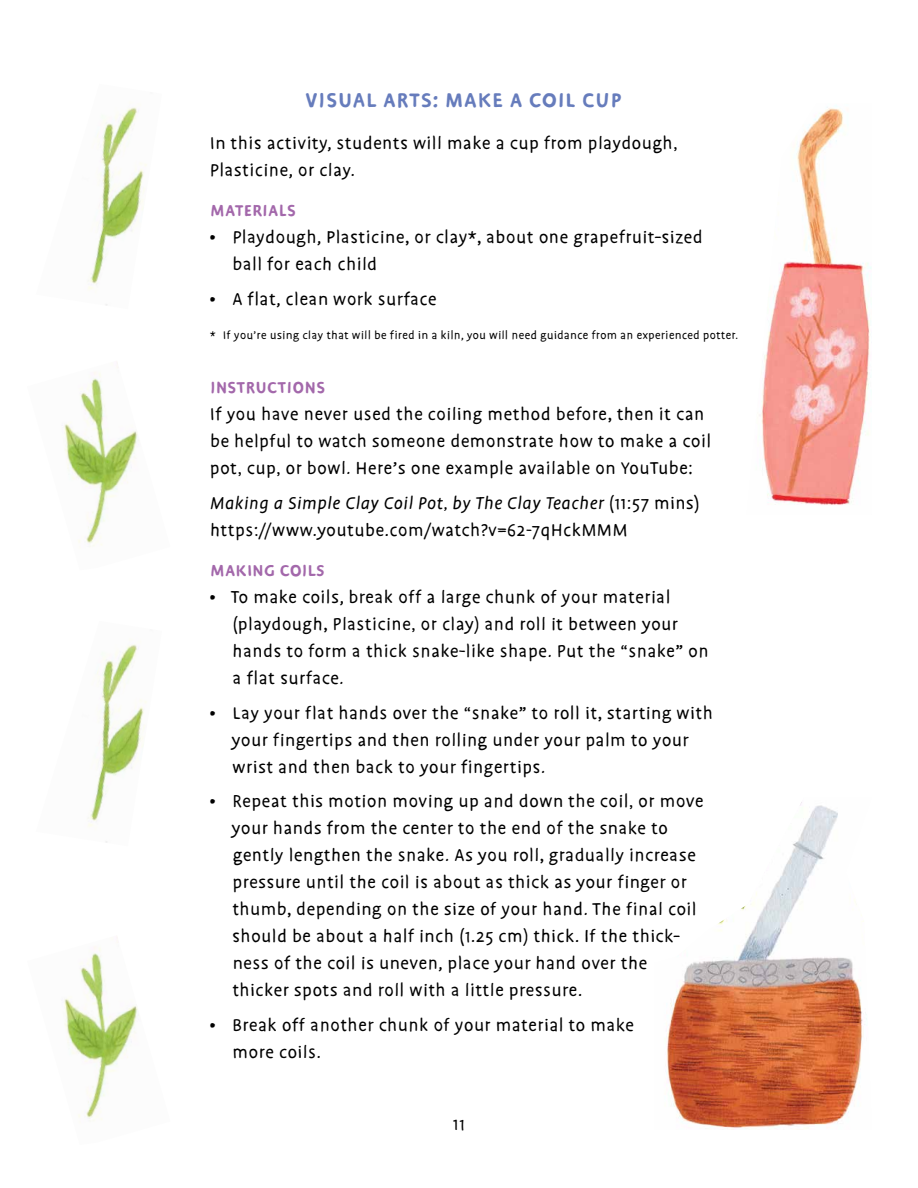
<style>
.page{position:relative;width:918px;height:1188px;background:#fff}
.page>*{position:absolute;margin:0;border:0;box-sizing:border-box;transform-origin:0 0}
.t1{font:700 22.5px "Duper";letter-spacing:.08em;color:#667cbc}
.t2{font:19.5px/27px "Duper";letter-spacing:.05em;color:#000}
.t3{font:700 18px "Duper";letter-spacing:.06em;color:#a368ab}
.t4{font:12.75px "Duper";letter-spacing:.05em;color:#000}
.s1{font-style:italic}
</style>
<div class="page">
<img style="left:666px;top:802px;width:201px;height:327px">
<img style="left:759px;top:106px;width:113px;height:399px">
<img style="left:64px;top:367px;width:75px;height:180px">
<img style="left:64px;top:942px;width:75px;height:179px">
<img style="left:88px;top:107px;width:59px;height:199px">
<img style="left:88px;top:644px;width:59px;height:199px">
<p class="t1" style="left:306px;top:87px;width:317px">VISUAL ARTS: MAKE A COIL CUP</p>
<p class="t2" style="left:210px;top:130px;width:469px">In this activity, students will make a cup from playdough,<br>Plasticine, or clay.</p>
<p class="t3" style="left:211px;top:200px;width:86px">MATERIALS</p>
<p class="t2" style="left:233px;top:225px;width:471px;text-indent:-23px">• Playdough, Plasticine, or clay*, about one grapefruit-sized ball for each child</p>
<p class="t2" style="left:209px;top:286px;width:229px">• A flat, clean work surface</p>
<p class="t4" style="left:210px;top:328px;width:529px">* If you’re using clay that will be fired in a kiln, you will need guidance from an experienced potter.</p>
<p class="t3" style="left:211px;top:377px;width:115px">INSTRUCTIONS</p>
<p class="t2" style="left:210px;top:402px;width:502px">If you have never used the coiling method before, then it can be helpful to watch someone demonstrate how to make a coil pot, cup, or bowl. Here’s one example available on YouTube:</p>
<p class="t2" style="left:210px;top:490px;width:491px"><span class="s1">Making a Simple Clay Coil Pot, by The Clay Teacher</span> (11:57 mins) https://www.youtube.com/watch?v=62-7qHckMMM</p>
<p class="t3" style="left:211px;top:560px;width:115px">MAKING COILS</p>
<p class="t2" style="left:233px;top:585px;width:477px;text-indent:-23px">• To make coils, break off a large chunk of your material (playdough, Plasticine, or clay) and roll it between your hands to form a thick snake-like shape. Put the “snake” on a flat surface.</p>
<p class="t2" style="left:232px;top:700px;width:482px;text-indent:-23px">• Lay your flat hands over the “snake” to roll it, starting with your fingertips and then rolling under your palm to your wrist and then back to your fingertips.</p>
<p class="t2" style="left:232px;top:789px;width:473px;text-indent:-23px">• Repeat this motion moving up and down the coil, or move your hands from the center to the end of the snake to gently lengthen the snake. As you roll, gradually increase pressure until the coil is about as thick as your finger or thumb, depending on the size of your hand. The final coil should be about a half inch (1.25 cm) thick. If the thick&shy;ness of the coil is uneven, place your hand over the thicker spots and roll with a little pressure.</p>
<p class="t2" style="left:233px;top:1012px;width:402px;text-indent:-24px">• Break off another chunk of your material to make more coils.</p>
<p class="t2" style="left:453px;top:1111px;width:13px">11</p>
</div>
